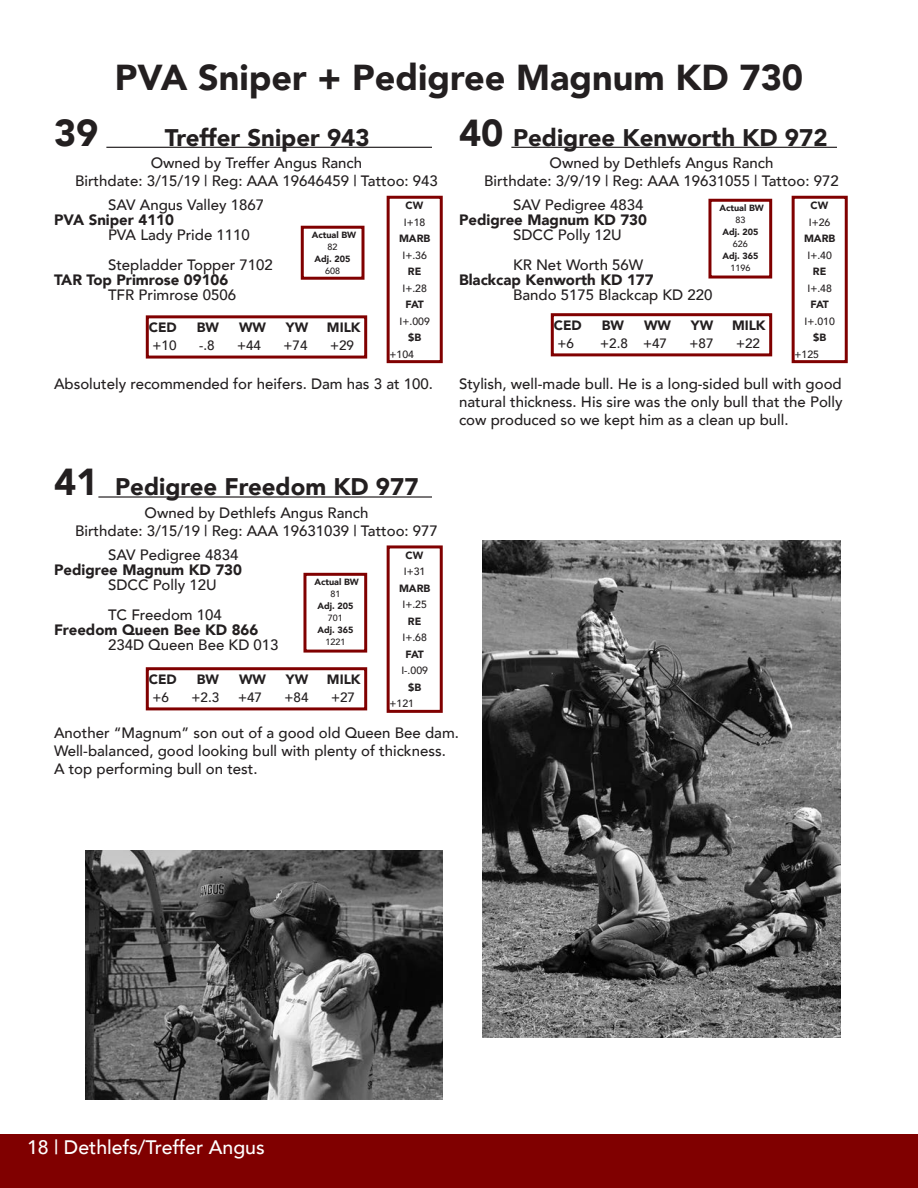
<style>
.page{position:relative;width:918px;height:1188px;background:#fff}
.page>*{position:absolute;margin:0;border:0;box-sizing:border-box;transform-origin:0 0}
.t1{font:900 37.5px "Avenir";color:#231f20}
.t2{font:900 36px "Avenir";color:#231f20}
.t3{font:900 24px "Avenir";color:#231f20}
.t4{font:500 19.5px "Avenir";color:#fff}
.t5{font:500 15px/18px "Avenir";color:#231f20;text-align:justify}
.t6{font:900 15px "Avenir";color:#231f20}
.t7{font:500 13.5px "Avenir";color:#231f20}
.t8{font:900 13.5px "Avenir";color:#231f20}
.t9{font:500 10.5px/16.5px "Avenir";color:#231f20}
.t10{font:900 10.5px "Avenir";color:#231f20}
.t11{font:900 9px "Avenir";color:#231f20}
.t12{font:500 9px "Avenir";color:#231f20}
.s1{font-weight:900}
.s2{font-size:37.5px}
</style>
<div class="page">
<div style="left:0;top:1134px;width:918px;height:54px;background:#800000"></div>
<hr style="left:106px;top:147px;width:326px;height:1px;background:#231f20">
<div style="left:146px;top:315px;width:221px;height:44px;border:3px solid #800000"></div>
<div style="left:387px;top:196px;width:56px;height:167px;border:3px solid #800000"></div>
<div style="left:301px;top:226px;width:63px;height:54px;border:3px solid #800000"></div>
<hr style="left:511px;top:147px;width:326px;height:1px;background:#231f20">
<div style="left:551px;top:313px;width:221px;height:43px;border:3px solid #800000"></div>
<div style="left:792px;top:196px;width:56px;height:167px;border:3px solid #800000"></div>
<div style="left:708px;top:199px;width:64px;height:80px;border:3px solid #800000"></div>
<hr style="left:98px;top:496px;width:334px;height:2px;background:#231f20">
<div style="left:146px;top:667px;width:221px;height:43px;border:3px solid #800000"></div>
<div style="left:387px;top:545px;width:56px;height:168px;border:3px solid #800000"></div>
<div style="left:303px;top:573px;width:64px;height:80px;border:3px solid #800000"></div>
<img style="left:483px;top:540px;width:357px;height:497px">
<img style="left:85px;top:851px;width:358px;height:248px">
<p class="t2" style="left:115px;top:47px;width:690px">PVA Sniper + Pedigree Magnum KD 730</p>
<p class="t1" style="left:54px;top:100px;width:46px">39</p>
<p class="t3" style="left:165px;top:117px;width:206px">Treffer Sniper 943</p>
<p class="t5" style="left:151px;top:153px;width:213px">Owned by Treffer Angus Ranch</p>
<p class="t5" style="left:75px;top:171px;width:364px">Birthdate: 3/15/19 | Reg: AAA 19646459 | Tattoo: 943</p>
<p class="t5" style="left:108px;top:195px;width:158px">SAV Angus Valley 1867</p>
<p class="t6" style="left:54px;top:207px;width:121px">PVA Sniper 4110</p>
<p class="t5" style="left:108px;top:225px;width:143px">PVA Lady Pride 1110</p>
<p class="t5" style="left:108px;top:255px;width:166px">Stepladder Topper 7102</p>
<p class="t6" style="left:54px;top:267px;width:176px">TAR Top Primrose 09106</p>
<p class="t5" style="left:108px;top:285px;width:130px">TFR Primrose 0506</p>
<p class="t8" style="left:149px;top:316px;width:29px">CED</p>
<p class="t8" style="left:197px;top:316px;width:24px">BW</p>
<p class="t8" style="left:239px;top:316px;width:28px">WW</p>
<p class="t8" style="left:286px;top:316px;width:24px">YW</p>
<p class="t8" style="left:327px;top:316px;width:35px">MILK</p>
<p class="t7" style="left:153px;top:333px;width:26px">+10</p>
<p class="t7" style="left:199px;top:333px;width:17px">-.8</p>
<p class="t7" style="left:237px;top:333px;width:26px">+44</p>
<p class="t7" style="left:284px;top:333px;width:26px">+74</p>
<p class="t7" style="left:330px;top:333px;width:26px">+29</p>
<p class="t10" style="left:406px;top:197px;width:19px">CW</p>
<p class="t9" style="left:404px;top:213px;width:23px">I+18</p>
<p class="t10" style="left:399px;top:230px;width:33px">MARB</p>
<p class="t9" style="left:402px;top:246px;width:26px">I+.36</p>
<p class="t10" style="left:408px;top:263px;width:15px">RE</p>
<p class="t9" style="left:402px;top:279px;width:26px">I+.28</p>
<p class="t10" style="left:405px;top:296px;width:20px">FAT</p>
<p class="t9" style="left:400px;top:312px;width:32px">I+.009</p>
<p class="t9" style="left:390px;top:329px;width:33px;text-indent:19px"><span class="s1">$B </span>+104</p>
<p class="t5" style="left:54px;top:374px;width:381px">Absolutely recommended for heifers. Dam has 3 at 100.</p>
<p class="t11" style="left:312px;top:227px;width:46px">Actual BW</p>
<p class="t12" style="left:328px;top:239px;width:12px">82</p>
<p class="t11" style="left:315px;top:251px;width:37px">Adj. 205</p>
<p class="t12" style="left:325px;top:263px;width:17px">608</p>
<p class="t3" style="left:459px;top:117px;width:370px"><span class="s2">40</span> Pedigree Kenworth KD 972</p>
<p class="t5" style="left:550px;top:153px;width:225px">Owned by Dethlefs Angus Ranch</p>
<p class="t5" style="left:484px;top:171px;width:356px">Birthdate: 3/9/19 | Reg: AAA 19631055 | Tattoo: 972</p>
<p class="t5" style="left:513px;top:195px;width:132px">SAV Pedigree 4834</p>
<p class="t6" style="left:459px;top:207px;width:190px">Pedigree Magnum KD 730</p>
<p class="t5" style="left:513px;top:225px;width:110px">SDCC Polly 12U</p>
<p class="t5" style="left:513px;top:255px;width:132px">KR Net Worth 56W</p>
<p class="t6" style="left:459px;top:267px;width:196px">Blackcap Kenworth KD 177</p>
<p class="t5" style="left:513px;top:285px;width:201px">Bando 5175 Blackcap KD 220</p>
<p class="t8" style="left:554px;top:313px;width:29px">CED</p>
<p class="t8" style="left:602px;top:313px;width:24px">BW</p>
<p class="t8" style="left:644px;top:313px;width:28px">WW</p>
<p class="t8" style="left:691px;top:313px;width:24px">YW</p>
<p class="t8" style="left:732px;top:313px;width:35px">MILK</p>
<p class="t7" style="left:558px;top:331px;width:18px">+6</p>
<p class="t7" style="left:600px;top:331px;width:68px">+2.8 +47</p>
<p class="t7" style="left:690px;top:331px;width:26px">+87</p>
<p class="t7" style="left:736px;top:331px;width:26px">+22</p>
<p class="t10" style="left:811px;top:197px;width:19px">CW</p>
<p class="t9" style="left:809px;top:213px;width:23px">I+26</p>
<p class="t10" style="left:804px;top:230px;width:33px">MARB</p>
<p class="t9" style="left:807px;top:246px;width:26px">I+.40</p>
<p class="t10" style="left:813px;top:263px;width:15px">RE</p>
<p class="t9" style="left:807px;top:279px;width:26px">I+.48</p>
<p class="t10" style="left:810px;top:296px;width:20px">FAT</p>
<p class="t9" style="left:805px;top:312px;width:32px">I+.010</p>
<p class="t9" style="left:795px;top:329px;width:33px;text-indent:19px"><span class="s1">$B </span>+125</p>
<p class="t5" style="left:459px;top:374px;width:385px">Stylish, well-made bull. He is a long-sided bull with good natural thickness. His sire was the only bull that the Polly cow produced so we kept him as a clean up bull.</p>
<p class="t11" style="left:719px;top:200px;width:46px">Actual BW</p>
<p class="t12" style="left:735px;top:212px;width:12px">83</p>
<p class="t11" style="left:722px;top:224px;width:37px">Adj. 205</p>
<p class="t12" style="left:733px;top:236px;width:17px">626</p>
<p class="t11" style="left:722px;top:248px;width:37px">Adj. 365</p>
<p class="t12" style="left:730px;top:260px;width:22px">1196</p>
<p class="t3" style="left:54px;top:466px;width:366px"><span class="s2">41</span> Pedigree Freedom KD 977</p>
<p class="t5" style="left:145px;top:503px;width:225px">Owned by Dethlefs Angus Ranch</p>
<p class="t5" style="left:75px;top:521px;width:364px">Birthdate: 3/15/19 | Reg: AAA 19631039 | Tattoo: 977</p>
<p class="t5" style="left:108px;top:545px;width:132px">SAV Pedigree 4834</p>
<p class="t6" style="left:54px;top:557px;width:190px">Pedigree Magnum KD 730</p>
<p class="t5" style="left:108px;top:575px;width:110px">SDCC Polly 12U</p>
<p class="t5" style="left:108px;top:605px;width:115px">TC Freedom 104</p>
<p class="t6" style="left:54px;top:617px;width:206px">Freedom Queen Bee KD 866</p>
<p class="t5" style="left:108px;top:635px;width:172px">234D Queen Bee KD 013</p>
<p class="t8" style="left:149px;top:667px;width:29px">CED</p>
<p class="t8" style="left:197px;top:667px;width:24px">BW</p>
<p class="t8" style="left:239px;top:667px;width:28px">WW</p>
<p class="t8" style="left:286px;top:667px;width:24px">YW</p>
<p class="t8" style="left:327px;top:667px;width:35px">MILK</p>
<p class="t7" style="left:153px;top:685px;width:18px">+6</p>
<p class="t7" style="left:192px;top:685px;width:29px">+2.3</p>
<p class="t7" style="left:238px;top:685px;width:26px">+47</p>
<p class="t7" style="left:285px;top:685px;width:26px">+84</p>
<p class="t7" style="left:331px;top:685px;width:26px">+27</p>
<p class="t10" style="left:406px;top:546px;width:19px">CW</p>
<p class="t9" style="left:404px;top:563px;width:23px">I+31</p>
<p class="t10" style="left:399px;top:579px;width:33px">MARB</p>
<p class="t9" style="left:402px;top:596px;width:26px">I+.25</p>
<p class="t10" style="left:408px;top:612px;width:15px">RE</p>
<p class="t9" style="left:402px;top:629px;width:26px">I+.68</p>
<p class="t10" style="left:405px;top:645px;width:20px">FAT</p>
<p class="t9" style="left:401px;top:662px;width:28px">I-.009</p>
<p class="t9" style="left:390px;top:678px;width:33px;text-indent:19px"><span class="s1">$B </span>+121</p>
<p class="t5" style="left:54px;top:723px;width:406px;text-align:left">Another “Magnum” son out of a good old Queen Bee dam.<br>Well-balanced, good looking bull with plenty of thickness.<br>A top performing bull on test.</p>
<p class="t11" style="left:314px;top:574px;width:46px">Actual BW</p>
<p class="t12" style="left:330px;top:586px;width:12px">81</p>
<p class="t11" style="left:317px;top:598px;width:37px">Adj. 205</p>
<p class="t12" style="left:328px;top:610px;width:17px">701</p>
<p class="t11" style="left:317px;top:622px;width:37px">Adj. 365</p>
<p class="t12" style="left:325px;top:634px;width:22px">1221</p>
<p class="t4" style="left:27px;top:1130px;width:239px">18 | Dethlefs/Treffer Angus</p>
</div>
